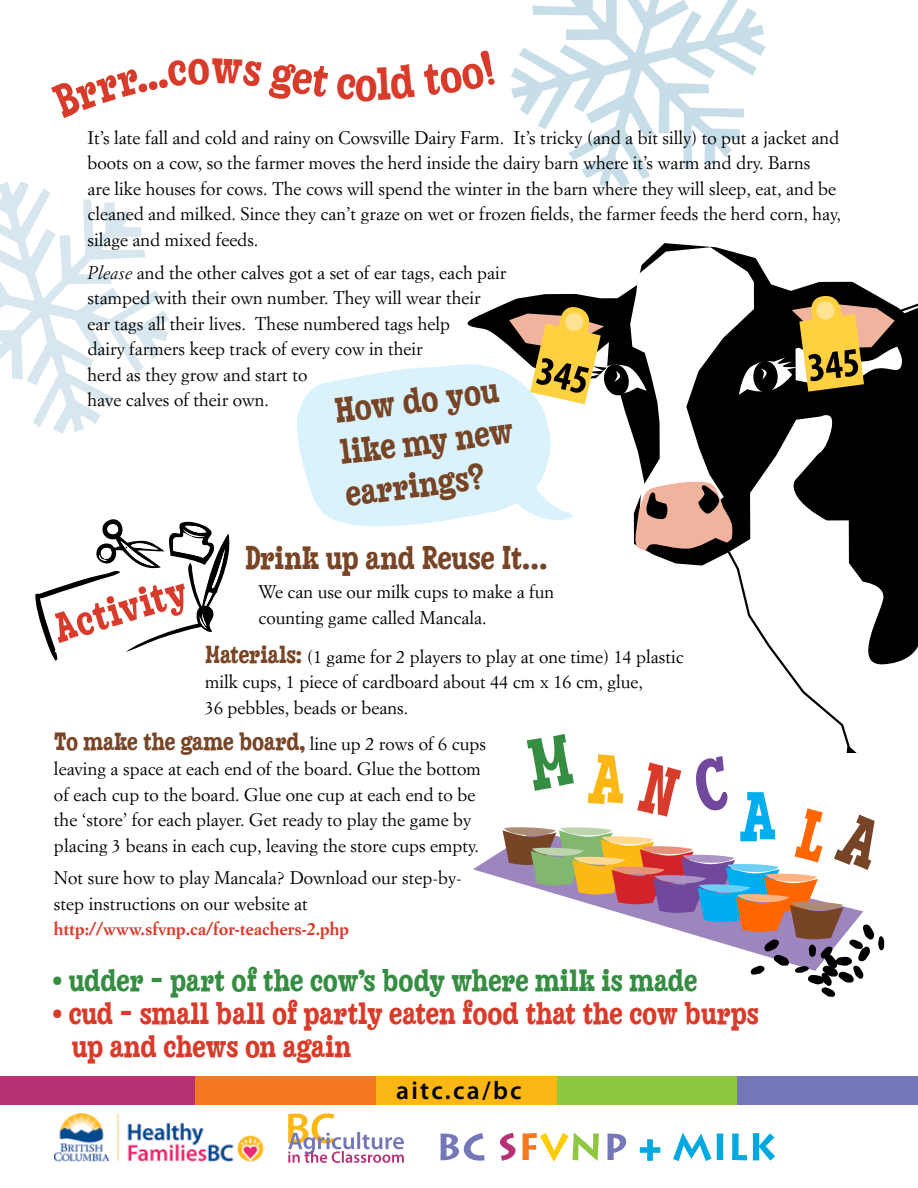
<style>
.page{position:relative;width:918px;height:1188px;background:#fff}
.page>*{position:absolute;margin:0;border:0;box-sizing:border-box;transform-origin:0 0}
.t1{font:34.5px/42px "Farmer";color:#774426}
.t2{font:31.5px "Farmer";color:#774426}
.t3{font:30px/33px "Farmer";color:#d93b2b}
.t4{font:30px "Farmer";color:#358d42}
.t5{font:600 25.5px "Myriad Pro";letter-spacing:.09em;color:#000}
.t6{font:24px "Farmer";color:#774426}
.t7{font:18px/25.5px "Simoncini Garamond";color:#000}
.t8{font:700 18px "Simoncini Garamond";color:#d93b2b}
.s1{font-style:italic}
.s2{font-family:"Farmer";font-size:24px;color:#774426}
.s3{font-family:"Simoncini Garamond";font-size:18px;color:#000}
</style>
<div class="page">
<svg style="left:511px;top:0;width:254px;height:188px"></svg>
<svg style="left:0;top:181px;width:169px;height:253px"></svg>
<svg style="left:35px;top:519px;width:195px;height:142px"></svg>
<svg style="left:297px;top:365px;width:157px;height:162px;background:#ddf3fb"></svg>
<svg style="left:763px;top:566px;width:155px;height:118px"></svg>
<svg style="left:454px;top:243px;width:464px;height:323px"></svg>
<svg style="left:509px;top:247px;width:386px;height:316px"></svg>
<svg style="left:288px;top:1113px;width:116px;height:50px"></svg>
<img style="left:55px;top:1113px;width:210px;height:49px">
<svg style="left:673px;top:1133px;width:102px;height:28px"></svg>
<svg style="left:639px;top:1139px;width:22px;height:22px"></svg>
<svg style="left:607px;top:1134px;width:19px;height:26px"></svg>
<svg style="left:522px;top:1133px;width:77px;height:28px"></svg>
<svg style="left:500px;top:1133px;width:16px;height:28px"></svg>
<svg style="left:440px;top:1133px;width:45px;height:28px"></svg>
<div style="left:0;top:1076px;width:195px;height:29px;background:#b73274"></div>
<div style="left:195px;top:1076px;width:181px;height:29px;background:#f47920"></div>
<div style="left:376px;top:1076px;width:181px;height:29px;background:#fdb714"></div>
<svg style="left:473px;top:830px;width:30px;height:49px"></svg>
<svg style="left:503px;top:684px;width:415px;height:421px"></svg>
<p class="t7" style="left:87px;top:125px;width:755px">It’s late fall and cold and rainy on Cowsville Dairy Farm. It’s tricky (and a bit silly) to put a jacket and boots on a cow, so the farmer moves the herd inside the dairy barn where it’s warm and dry. Barns<br>are like houses for cows. The cows will spend the winter in the barn where they will sleep, eat, and be cleaned and milked. Since they can’t graze on wet or frozen fields, the farmer feeds the herd corn, hay, silage and mixed feeds.</p>
<p class="t7" style="left:87px;top:260px;width:421px"><span class="s1">Please</span> and the other calves got a set of ear tags, each pair stamped with their own number. They will wear their ear tags all their lives. These numbered tags help<br>dairy farmers keep track of every cow in their<br>herd as they grow and start to<br>have calves of their own.</p>
<h1 class="t1" style="left:332px;top:390px;width:176px;rotate:-7deg">How do you like my new earrings?</h1>
<h2 class="t2" style="left:245px;top:538px;width:304px">Drink up and Reuse It…</h2>
<p class="t7" style="left:258px;top:579px;width:297px">We can use our milk cups to make a fun counting game called Mancala.</p>
<p class="t7" style="left:205px;top:643px;width:480px"><span class="s2">Materials:</span> (1 game for 2 players to play at one time) 14 plastic milk cups, 1 piece of cardboard about 44 cm x 16 cm, glue,<br>36 pebbles, beads or beans.</p>
<h3 class="t6" style="left:54px;top:727px;width:434px">To make the game board, <span class="s3">line up 2 rows of 6 cups</span></h3>
<p class="t7" style="left:54px;top:756px;width:428px">leaving a space at each end of the board. Glue the bottom of each cup to the board. Glue one cup at each end to be the ‘store’ for each player. Get ready to play the game by placing 3 beans in each cup, leaving the store cups empty.</p>
<p class="t7" style="left:54px;top:865px;width:409px">Not sure how to play Mancala? Download our step-by&shy;step instructions on our website at</p>
<p class="t8" style="left:54px;top:918px;width:297px">http://www.sfvnp.ca/for-teachers-2.php</p>
<h3 class="t4" style="left:52px;top:962px;width:646px">• udder - part of the cow’s body where milk is made</h3>
<h3 class="t3" style="left:72px;top:997px;width:688px;text-indent:-20px">• cud - small ball of partly eaten food that the cow burps up and chews on again</h3>
<h3 class="t5" style="left:396px;top:1075px;width:127px">aitc.ca/bc</h3>
</div>
